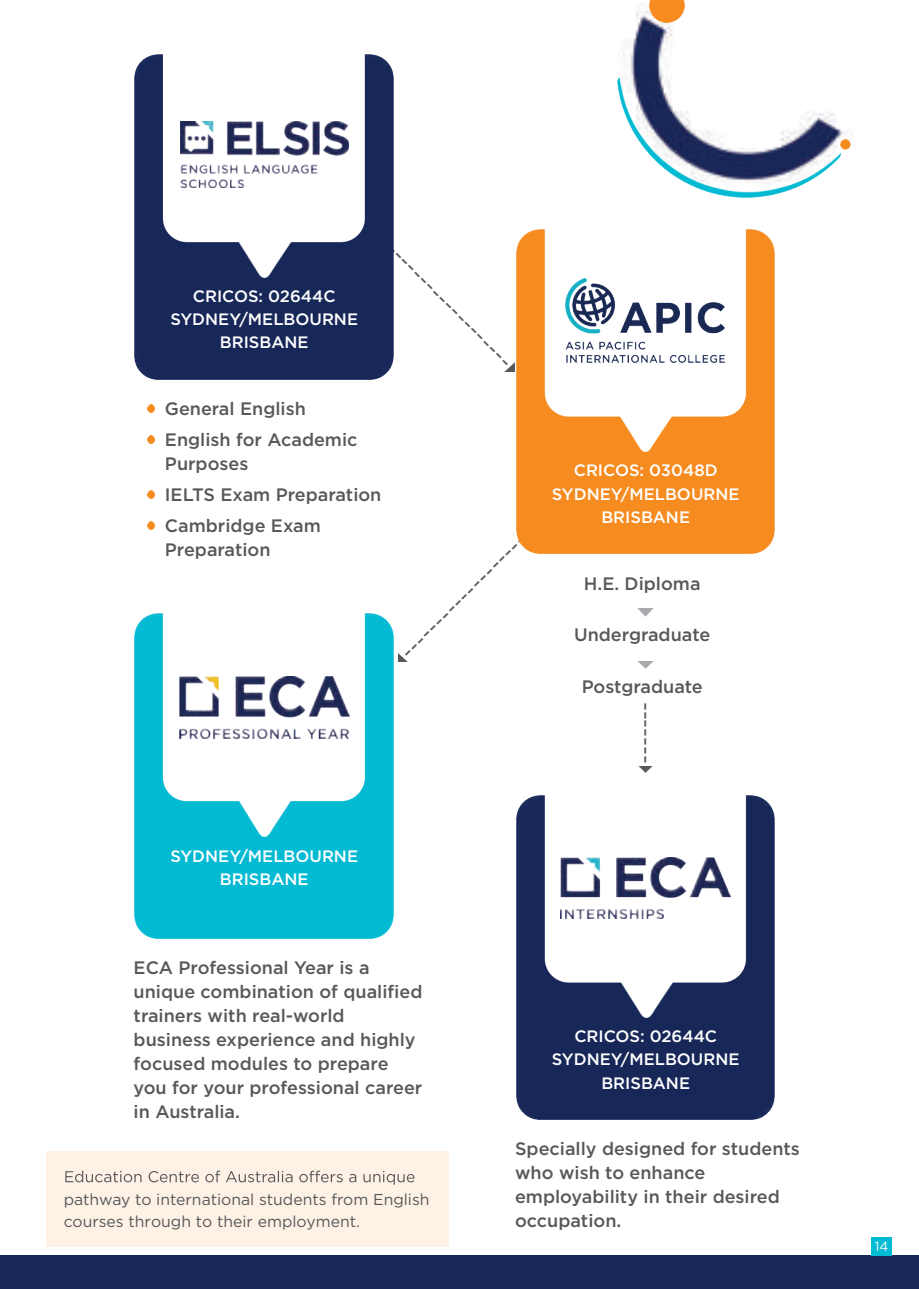
<style>
.page{position:relative;width:919px;height:1289px;background:#fff}
.page>*{position:absolute;margin:0;border:0;box-sizing:border-box;transform-origin:0 0}
.t1{font:21.75px "Gotham";color:#57585a}
.t2{font:500 18px/24px "Gotham";color:#57585a}
.t3{font:500 16.5px/23.2px "Gotham";color:#fff;text-align:center}
.t4{font:15.75px/22.5px "Gotham";color:#57585a}
.t5{font:13.2px "Gotham";color:#fff}
</style>
<div class="page">
<div style="left:0;top:1255px;width:918px;height:33px;background:#172758"></div>
<img style="left:516px;top:795px;width:258px;height:324px">
<img style="left:619px;top:946px;width:64px;height:71px">
<img style="left:561px;top:857px;width:169px;height:61px">
<img style="left:135px;top:613px;width:258px;height:325px">
<img style="left:237px;top:764px;width:64px;height:72px">
<img style="left:179px;top:677px;width:170px;height:61px">
<svg style="left:505px;top:363px;width:9px;height:8px"></svg>
<svg style="left:398px;top:653px;width:9px;height:8px"></svg>
<img style="left:638px;top:766px;width:14px;height:6px">
<img style="left:516px;top:229px;width:258px;height:324px">
<img style="left:637px;top:608px;width:16px;height:8px">
<img style="left:637px;top:661px;width:16px;height:8px">
<img style="left:618px;top:380px;width:64px;height:72px">
<img style="left:566px;top:279px;width:158px;height:83px">
<img style="left:135px;top:55px;width:258px;height:324px">
<svg style="left:147px;top:405px;width:8px;height:7px"></svg>
<svg style="left:147px;top:436px;width:8px;height:7px"></svg>
<svg style="left:147px;top:490px;width:8px;height:8px"></svg>
<svg style="left:147px;top:521px;width:8px;height:8px"></svg>
<img style="left:237px;top:206px;width:64px;height:71px">
<img style="left:180px;top:121px;width:168px;height:67px">
<img style="left:617px;top:78px;width:167px;height:119px">
<img style="left:619px;top:2px;width:234px;height:190px">
<img style="left:649px;top:0;width:35px;height:23px">
<svg style="left:840px;top:139px;width:10px;height:11px"></svg>
<img style="left:871px;top:1237px;width:20px;height:18px">
<svg style="left:65px;top:1170px;width:349px;height:14px;background:#ded4cb"></svg>
<p class="t3" style="left:170px;top:284px;width:189px">CRICOS: 02644C<br>SYDNEY/MELBOURNE<br>BRISBANE</p>
<p class="t1" style="left:393px;top:229px;width:179px;rotate:45deg">--------------------</p>
<p class="t2" style="left:165px;top:393px;width:194px;line-height:30.8px">General English<br>English for Academic</p>
<p class="t2" style="left:165px;top:448px;width:218px;line-height:30.8px">Purposes<br>IELTS Exam Preparation<br>Cambridge Exam</p>
<p class="t2" style="left:165px;top:537px;width:107px">Preparation</p>
<p class="t1" style="left:541px;top:541px;width:179px;rotate:135deg">--------------------</p>
<p class="t3" style="left:552px;top:458px;width:189px">CRICOS: 03048D<br>SYDNEY/MELBOURNE<br>BRISBANE</p>
<p class="t2" style="left:583px;top:571px;width:118px">H.E. Diploma</p>
<p class="t2" style="left:574px;top:622px;width:138px">Undergraduate</p>
<p class="t2" style="left:581px;top:674px;width:123px">Postgraduate</p>
<p class="t1" style="left:660px;top:701px;width:64px;rotate:90deg">-------</p>
<p class="t3" style="left:170px;top:844px;width:189px">SYDNEY/MELBOURNE<br>BRISBANE</p>
<p class="t2" style="left:134px;top:955px;width:290px">ECA Professional Year is a unique combination of qualified trainers with real-world business experience and highly focused modules to prepare you for your professional career in Australia.</p>
<p class="t3" style="left:552px;top:1024px;width:189px">CRICOS: 02644C<br>SYDNEY/MELBOURNE<br>BRISBANE</p>
<p class="t4" style="left:64px;top:1187px;width:367px">pathway to international students from English courses through to their employment.</p>
<p class="t2" style="left:515px;top:1136px;width:286px">Specially designed for students who wish to enhance employability in their desired occupation.</p>
<p class="t5" style="left:874px;top:1237px;width:15px">14</p>
</div>
